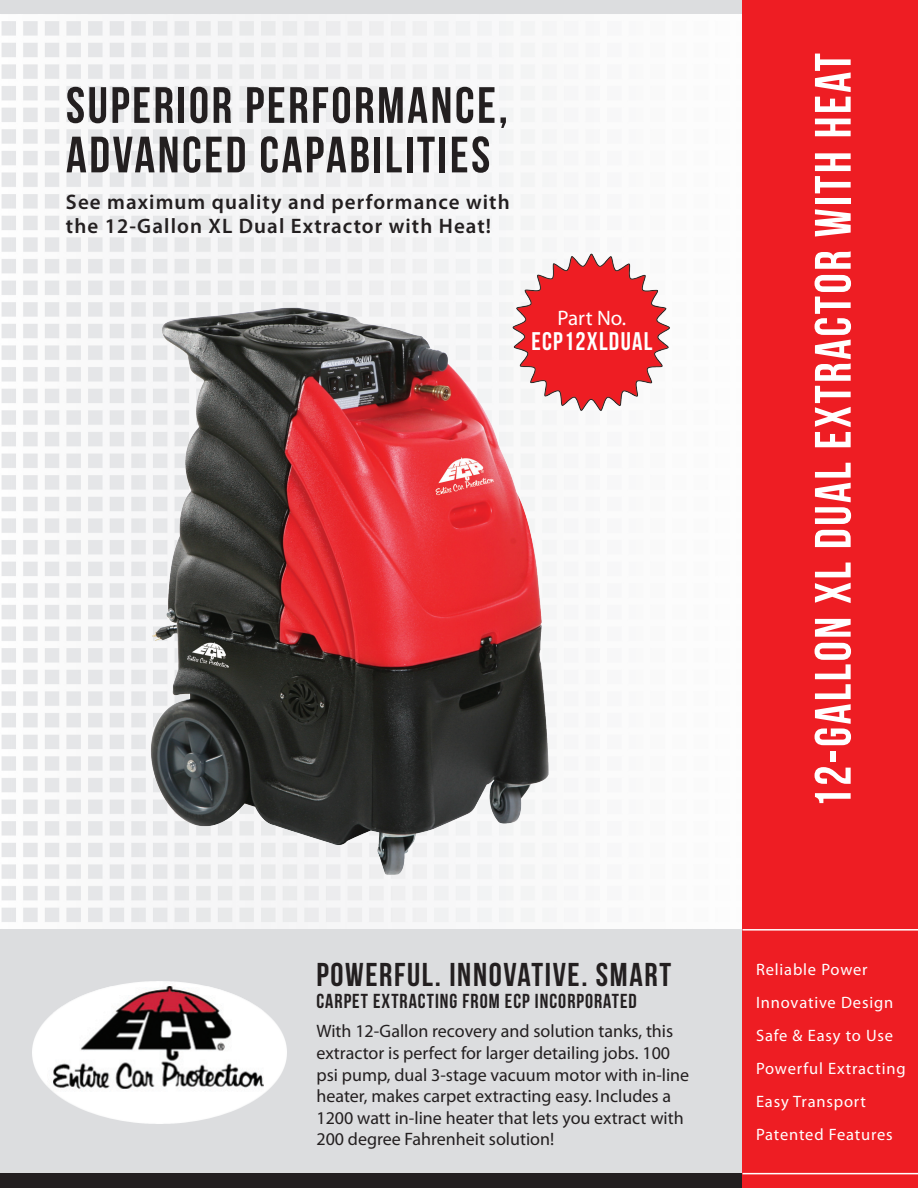
<style>
.page{position:relative;width:918px;height:1188px;background:#fff}
.page>*{position:absolute;margin:0;border:0;box-sizing:border-box;transform-origin:0 0}
.t1{font:51px "Bebas Neue";letter-spacing:.05em;color:#231f20}
.t2{font:51px "Bebas Neue";letter-spacing:.05em;color:#fff}
.t3{font:33px "Bebas Neue";letter-spacing:.05em;color:#231f20}
.t4{font:25.5px "Bebas Neue";letter-spacing:.05em;color:#fff}
.t5{font:600 21px/24px "Myriad Pro";letter-spacing:.05em;color:#231f20}
.t6{font:21px "Myriad Pro";color:#fff}
.t7{font:20.25px "Bebas Neue";letter-spacing:.05em;color:#231f20}
.t8{font:18px/21.6px "Myriad Pro";color:#231f20}
.t9{font:16.5px "Myriad Pro";letter-spacing:.05em;color:#fff}
</style>
<div class="page">
<img style="left:1px;top:14px;width:555px;height:915px">
<div style="left:0;top:0;width:918px;height:14px;background:#dcdddf"></div>
<div style="left:0;top:929px;width:918px;height:259px;background:#dcdddf"></div>
<div style="left:0;top:1173px;width:918px;height:15px;background:#231f20"></div>
<div style="left:742px;top:0;width:176px;height:1188px;background:#ee1d23"></div>
<hr style="left:742px;top:929px;width:176px;height:2px;background:#fff">
<hr style="left:742px;top:1173px;width:176px;height:1px;background:#fff">
<img style="left:32px;top:981px;width:255px;height:143px">
<img style="left:130px;top:283px;width:426px;height:601px">
<img style="left:510px;top:251px;width:160px;height:162px">
<p class="t1" style="left:66px;top:77px;width:443px">SUPERIOR PERFORMANCE,</p>
<p class="t1" style="left:66px;top:127px;width:426px">ADVANCED CAPABILITIES</p>
<p class="t5" style="left:66px;top:189px;width:445px">See maximum quality and performance with the 12-Gallon XL Dual Extractor with Heat!</p>
<p class="t6" style="left:558px;top:305px;width:70px">Part No.</p>
<p class="t4" style="left:531px;top:328px;width:122px">ECP12XLDUAL</p>
<p class="t3" style="left:316px;top:956px;width:356px">POWERFUL. INNOVATIVE. SMART</p>
<p class="t7" style="left:316px;top:990px;width:322px">CARPET EXTRACTING FROM ECP INCORPORATED</p>
<p class="t8" style="left:316px;top:1020px;width:374px">With 12-Gallon recovery and solution tanks, this extractor is perfect for larger detailing jobs. 100 psi pump, dual 3-stage vacuum motor with in-line heater, makes carpet extracting easy. Includes a 1200 watt in-line heater that lets you extract with 200 degree Fahrenheit solution!</p>
<p class="t2" style="left:805px;top:809px;width:757px;rotate:-90deg">12-GALLON XL DUAL EXTRACTOR WITH HEAT</p>
<p class="t9" style="left:756px;top:960px;width:113px">Reliable Power</p>
<p class="t9" style="left:756px;top:993px;width:139px">Innovative Design</p>
<p class="t9" style="left:756px;top:1026px;width:139px">Safe &amp; Easy to Use</p>
<p class="t9" style="left:756px;top:1059px;width:151px">Powerful Extracting</p>
<p class="t9" style="left:756px;top:1092px;width:112px">Easy Transport</p>
<p class="t9" style="left:756px;top:1125px;width:138px">Patented Features</p>
</div>
